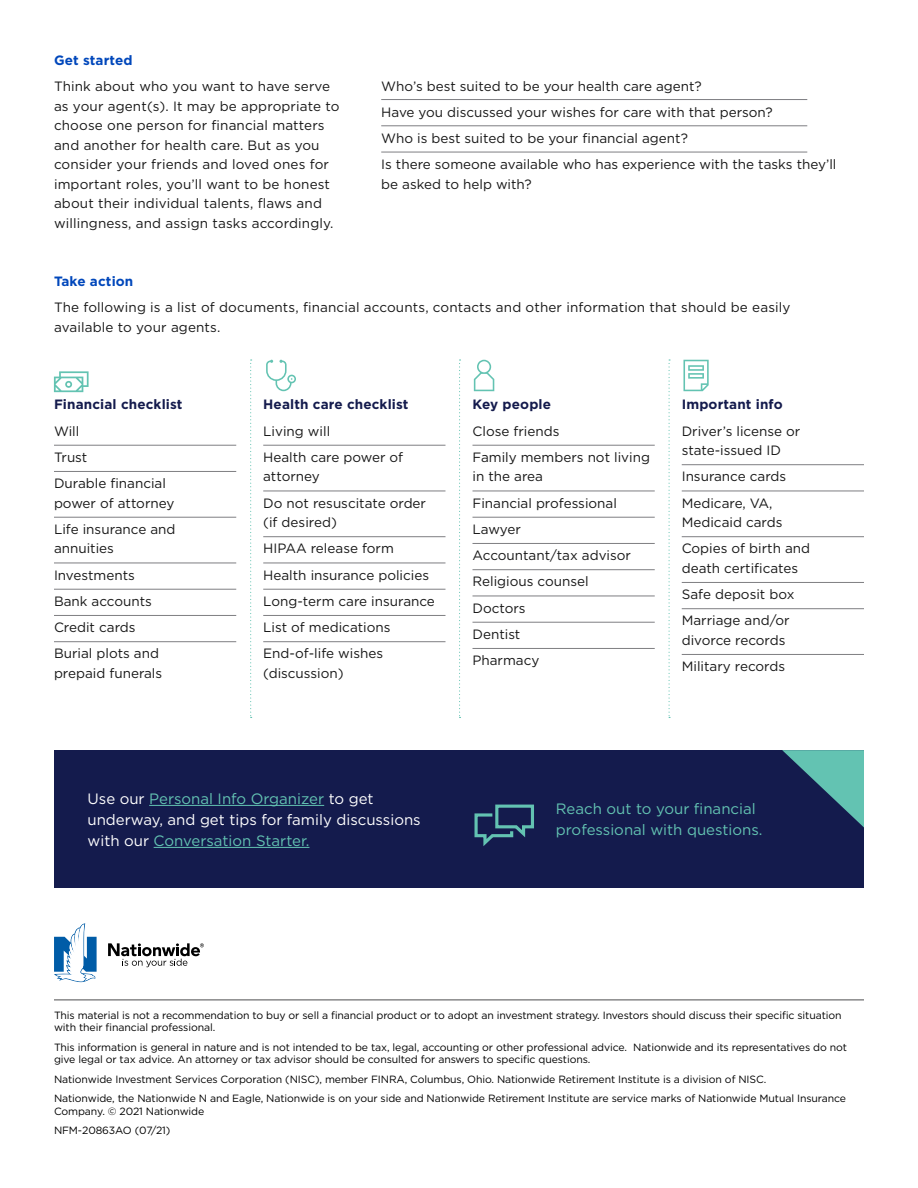
<style>
.page{position:relative;width:918px;height:1188px;background:#fff}
.page>*{position:absolute;margin:0;border:0;box-sizing:border-box;transform-origin:0 0}
.Body_copy{font:15px/21px "Gotham";color:#fff}
.Body_copy-2{font:15px/21px "Gotham";color:#63c3b2}
.Body_copy-3{font:13.5px/19.5px "Gotham";color:#171717}
.Subheads{font:700 13.5px "Gotham";letter-spacing:.01em;color:#141b4d}
.Subheads-2{font:700 13.5px "Gotham";letter-spacing:.01em;color:#0047bb}
.Disclosure{font:10.5px/12.6px "Gotham";letter-spacing:-.01em;color:#000}
.s1{color:#63c3b2}
</style>
<div class="page">
<div style="left:54px;top:750px;width:810px;height:137px;background:#141b4d"></div>
<svg style="left:782px;top:750px;width:82px;height:78px"></svg>
<hr style="left:381px;top:99px;width:426px;height:1px;background:#7e7e82">
<hr style="left:381px;top:126px;width:426px;height:1px;background:#7e7e82">
<hr style="left:381px;top:152px;width:426px;height:1px;background:#7e7e82">
<hr style="left:54px;top:445px;width:182px;height:1px;background:#7e7e82">
<hr style="left:54px;top:471px;width:182px;height:1px;background:#7e7e82">
<hr style="left:54px;top:517px;width:182px;height:1px;background:#7e7e82">
<hr style="left:54px;top:563px;width:182px;height:1px;background:#7e7e82">
<hr style="left:54px;top:589px;width:182px;height:1px;background:#7e7e82">
<hr style="left:54px;top:615px;width:182px;height:1px;background:#7e7e82">
<hr style="left:54px;top:641px;width:182px;height:1px;background:#7e7e82">
<hr style="left:263px;top:445px;width:183px;height:1px;background:#7e7e82">
<hr style="left:263px;top:491px;width:183px;height:1px;background:#7e7e82">
<hr style="left:263px;top:536px;width:183px;height:1px;background:#7e7e82">
<hr style="left:263px;top:563px;width:183px;height:1px;background:#7e7e82">
<hr style="left:263px;top:589px;width:183px;height:1px;background:#7e7e82">
<hr style="left:263px;top:615px;width:183px;height:1px;background:#7e7e82">
<hr style="left:263px;top:641px;width:183px;height:1px;background:#7e7e82">
<hr style="left:472px;top:445px;width:183px;height:1px;background:#7e7e82">
<hr style="left:472px;top:491px;width:183px;height:1px;background:#7e7e82">
<hr style="left:472px;top:517px;width:183px;height:1px;background:#7e7e82">
<hr style="left:472px;top:543px;width:183px;height:1px;background:#7e7e82">
<hr style="left:472px;top:569px;width:183px;height:1px;background:#7e7e82">
<hr style="left:472px;top:596px;width:183px;height:1px;background:#7e7e82">
<hr style="left:472px;top:622px;width:183px;height:1px;background:#7e7e82">
<hr style="left:472px;top:648px;width:183px;height:1px;background:#7e7e82">
<hr style="left:682px;top:464px;width:182px;height:1px;background:#7e7e82">
<hr style="left:682px;top:491px;width:182px;height:1px;background:#7e7e82">
<hr style="left:682px;top:536px;width:182px;height:1px;background:#7e7e82">
<hr style="left:682px;top:582px;width:182px;height:1px;background:#7e7e82">
<hr style="left:682px;top:608px;width:182px;height:1px;background:#7e7e82">
<hr style="left:682px;top:654px;width:182px;height:1px;background:#7e7e82">
<hr style="left:149px;top:805px;width:175px;height:1px;background:#63c3b2">
<hr style="left:154px;top:847px;width:155px;height:1px;background:#63c3b2">
<svg style="left:54px;top:923px;width:43px;height:59px"></svg>
<svg style="left:108px;top:943px;width:96px;height:24px"></svg>
<svg style="left:474px;top:804px;width:60px;height:42px"></svg>
<svg style="left:669px;top:359px;width:1px;height:359px"></svg>
<svg style="left:459px;top:359px;width:2px;height:359px"></svg>
<svg style="left:250px;top:359px;width:2px;height:359px"></svg>
<svg style="left:54px;top:371px;width:35px;height:21px"></svg>
<svg style="left:266px;top:360px;width:30px;height:31px"></svg>
<svg style="left:474px;top:360px;width:20px;height:31px"></svg>
<svg style="left:683px;top:360px;width:26px;height:31px"></svg>
<hr style="left:54px;top:1000px;width:810px;height:1px;background:#4d4d4f">
<p class="Subheads-2" style="left:54px;top:51px;width:80px">Get started</p>
<p class="Body_copy-3" style="left:54px;top:76px;width:287px">Think about who you want to have serve as your agent(s). It may be appropriate to choose one person for financial matters and another for health care. But as you consider your friends and loved ones for important roles, you’ll want to be honest about their individual talents, flaws and willingness, and assign tasks accordingly.</p>
<p class="Body_copy-3" style="left:381px;top:76px;width:322px">Who’s best suited to be your health care agent?</p>
<p class="Body_copy-3" style="left:381px;top:102px;width:393px">Have you discussed your wishes for care with that person?</p>
<p class="Body_copy-3" style="left:381px;top:128px;width:308px">Who is best suited to be your financial agent?</p>
<p class="Body_copy-3" style="left:381px;top:155px;width:457px">Is there someone available who has experience with the tasks they’ll be asked to help with?</p>
<p class="Subheads-2" style="left:54px;top:272px;width:81px">Take action</p>
<p class="Body_copy-3" style="left:54px;top:297px;width:738px">The following is a list of documents, financial accounts, contacts and other information that should be easily available to your agents.</p>
<p class="Subheads" style="left:54px;top:396px;width:130px">Financial checklist</p>
<p class="Body_copy-3" style="left:54px;top:421px;width:27px">Will</p>
<p class="Body_copy-3" style="left:54px;top:447px;width:35px">Trust</p>
<p class="Body_copy-3" style="left:54px;top:473px;width:122px">Durable financial power of attorney</p>
<p class="Body_copy-3" style="left:54px;top:519px;width:123px">Life insurance and annuities</p>
<p class="Body_copy-3" style="left:54px;top:565px;width:82px">Investments</p>
<p class="Body_copy-3" style="left:54px;top:591px;width:99px">Bank accounts</p>
<p class="Body_copy-3" style="left:54px;top:617px;width:83px">Credit cards</p>
<p class="Body_copy-3" style="left:54px;top:644px;width:110px">Burial plots and prepaid funerals</p>
<p class="Subheads" style="left:263px;top:396px;width:147px">Health care checklist</p>
<p class="Body_copy-3" style="left:263px;top:421px;width:68px">Living will</p>
<p class="Body_copy-3" style="left:263px;top:447px;width:141px">Health care power of attorney</p>
<p class="Body_copy-3" style="left:263px;top:493px;width:164px">Do not resuscitate order (if desired)</p>
<p class="Body_copy-3" style="left:263px;top:539px;width:132px">HIPAA release form</p>
<p class="Body_copy-3" style="left:263px;top:565px;width:167px">Health insurance policies</p>
<p class="Body_copy-3" style="left:263px;top:591px;width:173px">Long-term care insurance</p>
<p class="Body_copy-3" style="left:263px;top:617px;width:129px">List of medications</p>
<p class="Body_copy-3" style="left:263px;top:644px;width:121px">End-of-life wishes (discussion)</p>
<p class="Subheads" style="left:472px;top:396px;width:80px">Key people</p>
<p class="Body_copy-3" style="left:472px;top:421px;width:88px">Close friends</p>
<p class="Body_copy-3" style="left:472px;top:447px;width:179px">Family members not living in the area</p>
<p class="Body_copy-3" style="left:472px;top:493px;width:146px">Financial professional</p>
<p class="Body_copy-3" style="left:472px;top:519px;width:50px">Lawyer</p>
<p class="Body_copy-3" style="left:472px;top:545px;width:160px">Accountant/tax advisor</p>
<p class="Body_copy-3" style="left:472px;top:572px;width:118px">Religious counsel</p>
<p class="Body_copy-3" style="left:472px;top:598px;width:55px">Doctors</p>
<p class="Body_copy-3" style="left:472px;top:624px;width:49px">Dentist</p>
<p class="Body_copy-3" style="left:472px;top:650px;width:68px">Pharmacy</p>
<p class="Subheads" style="left:682px;top:396px;width:102px">Important info</p>
<p class="Body_copy-3" style="left:682px;top:421px;width:120px">Driver’s license or state-issued ID</p>
<p class="Body_copy-3" style="left:682px;top:467px;width:106px">Insurance cards</p>
<p class="Body_copy-3" style="left:682px;top:493px;width:102px">Medicare, VA,<br>Medicaid cards</p>
<p class="Body_copy-3" style="left:682px;top:539px;width:130px">Copies of birth and death certificates</p>
<p class="Body_copy-3" style="left:682px;top:584px;width:114px">Safe deposit box</p>
<p class="Body_copy-3" style="left:682px;top:611px;width:109px">Marriage and/or divorce records</p>
<p class="Body_copy-3" style="left:682px;top:656px;width:105px">Military records</p>
<p class="Body_copy" style="left:87px;top:788px;width:335px">Use our <span class="s1">Personal Info Organizer</span> to get underway, and get tips for family discussions with our <span class="s1">Conversation Starter.</span></p>
<p class="Body_copy-2" style="left:556px;top:798px;width:208px">Reach out to your financial professional with questions.</p>
<p class="Disclosure" style="left:54px;top:1009px;width:789px">This material is not a recommendation to buy or sell a financial product or to adopt an investment strategy. Investors should discuss their specific situation with their financial professional.</p>
<p class="Disclosure" style="left:54px;top:1041px;width:795px">This information is general in nature and is not intended to be tax, legal, accounting or other professional advice. Nationwide and its representatives do not give legal or tax advice. An attorney or tax advisor should be consulted for answers to specific questions.</p>
<p class="Disclosure" style="left:54px;top:1072px;width:714px">Nationwide Investment Services Corporation (NISC), member FINRA, Columbus, Ohio. Nationwide Retirement Institute is a division of NISC.</p>
<p class="Disclosure" style="left:54px;top:1092px;width:794px">Nationwide, the Nationwide N and Eagle, Nationwide is on your side and Nationwide Retirement Institute are service marks of Nationwide Mutual Insurance<br>Company. © 2021 Nationwide</p>
<p class="Disclosure" style="left:54px;top:1124px;width:118px">NFM-20863AO (07/21)</p>
</div>
